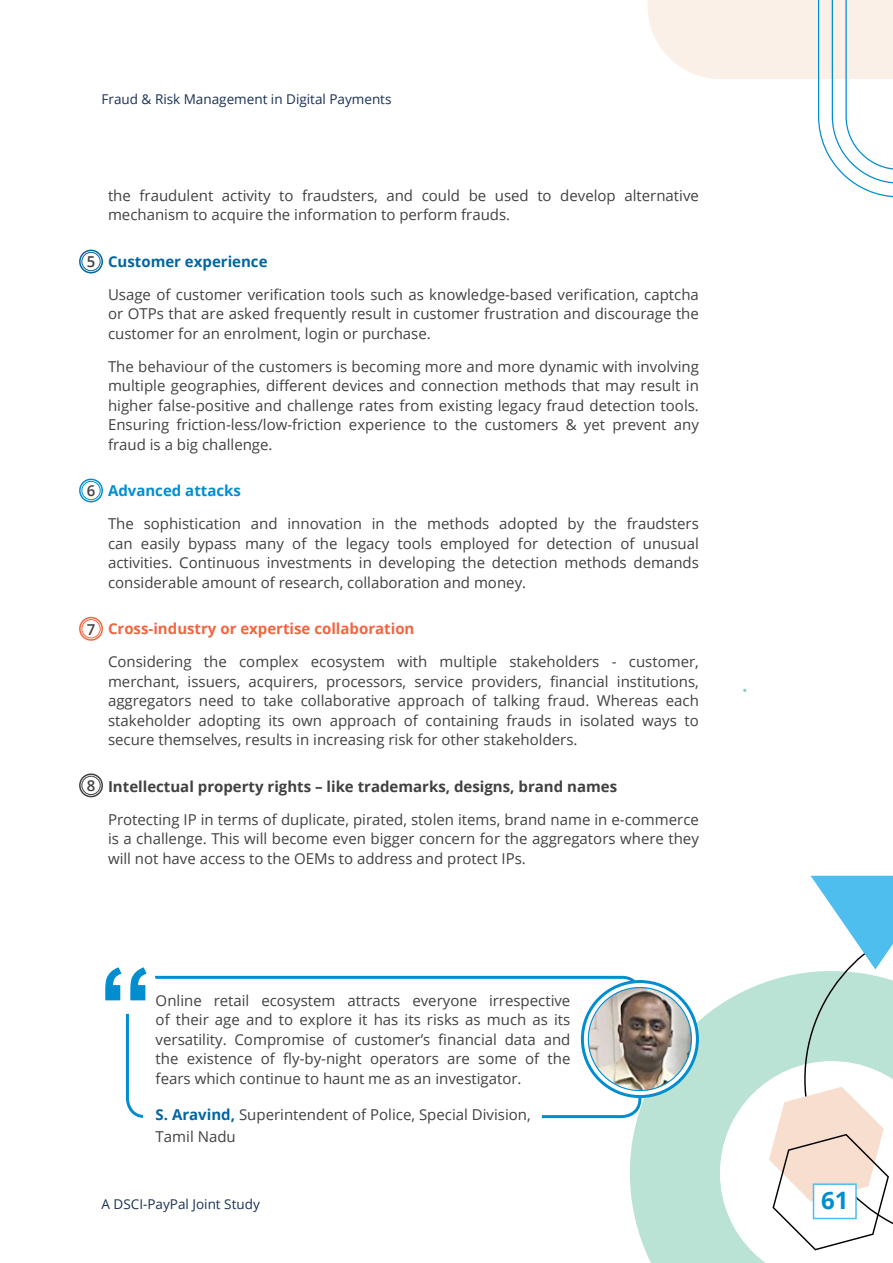
<style>
.page{position:relative;width:893px;height:1263px;background:#fff}
.page>*{position:absolute;margin:0;border:0;box-sizing:border-box;transform-origin:0 0}
.t1{font:700 24px "Open Sans";color:#008ed0}
.t2{font:15px/19.5px "Open Sans";color:#414042;text-align:justify}
.t3{font:700 15px "Open Sans";color:#414042}
.t4{font:700 15px "Open Sans";color:#f26541}
.t5{font:700 15px "Open Sans";color:#0066a2}
.t6{font:700 15px "Open Sans";color:#008ed0}
.t7{font:600 15px "Open Sans";color:#414042}
.t8{font:13.5px "Open Sans";color:#1a3153}
.s1{font-weight:700;color:#0066a2}
</style>
<div class="page">
<svg style="left:647px;top:0;width:246px;height:197px"></svg>
<svg style="left:630px;top:977px;width:187px;height:286px;fill:#bae3d6"></svg>
<svg style="left:769px;top:876px;width:124px;height:374px"></svg>
<div style="left:813px;top:1183px;width:44px;height:36px;background:#fff;border:2px solid #4dbeed"></div>
<div style="left:81px;top:252px;width:20px;height:19px;border:1px solid #0066a2;border-radius:50%"></div>
<div style="left:81px;top:481px;width:20px;height:19px;border:1px solid #008ed0;border-radius:50%"></div>
<div style="left:81px;top:619px;width:20px;height:19px;border:1px solid #f26541;border-radius:50%"></div>
<div style="left:81px;top:776px;width:20px;height:19px;border:1px solid #414042;border-radius:50%"></div>
<div style="left:79px;top:250px;width:24px;height:23px;border:2px solid #0066a2;border-radius:50%"></div>
<div style="left:79px;top:479px;width:24px;height:23px;border:2px solid #008ed0;border-radius:50%"></div>
<div style="left:79px;top:617px;width:24px;height:24px;border:2px solid #f26541;border-radius:50%"></div>
<div style="left:79px;top:773px;width:24px;height:24px;border:2px solid #414042;border-radius:50%"></div>
<div style="left:127px;top:977px;width:513px;height:139px;background:#fff;border-radius:18px"></div>
<div style="left:126px;top:976px;width:515px;height:142px;border:3px solid #008ed0;border-radius:18px"></div>
<div style="left:144px;top:1113px;width:398px;height:10px;background:#fff"></div>
<div style="left:96px;top:954px;width:60px;height:60px;background:#fff;border-radius:50%"></div>
<svg style="left:105px;top:967px;width:42px;height:33px"></svg>
<svg style="left:582px;top:981px;width:115px;height:115px"></svg>
<div style="left:581px;top:980px;width:118px;height:118px;border:3px solid #008ed0;border-radius:50%"></div>
<img style="left:588px;top:987px;width:103px;height:103px;border-radius:52px">
<p class="t8" style="left:102px;top:90px;width:291px">Fraud &amp; Risk Management in Digital Payments</p>
<p class="t7" style="left:87px;top:252px;width:10px">5</p>
<p class="t7" style="left:87px;top:480px;width:10px">6</p>
<p class="t7" style="left:87px;top:619px;width:10px">7</p>
<p class="t7" style="left:87px;top:775px;width:10px">8</p>
<p class="t2" style="left:108px;top:185px;width:592px">the fraudulent activity to fraudsters, and could be used to develop alternative mechanism to acquire the information to perform frauds.</p>
<p class="t5" style="left:108px;top:250px;width:161px">Customer experience</p>
<p class="t2" style="left:108px;top:284px;width:592px">Usage of customer verification tools such as knowledge-based verification, captcha or OTPs that are asked frequently result in customer frustration and discourage the customer for an enrolment, login or purchase.</p>
<p class="t2" style="left:108px;top:356px;width:592px">The behaviour of the customers is becoming more and more dynamic with involving multiple geographies, different devices and connection methods that may result in higher false-positive and challenge rates from existing legacy fraud detection tools.<br>Ensuring friction-less/low-friction experience to the customers &amp; yet prevent any fraud is a big challenge.</p>
<p class="t6" style="left:108px;top:480px;width:134px">Advanced attacks</p>
<p class="t2" style="left:108px;top:513px;width:592px">The sophistication and innovation in the methods adopted by the fraudsters can easily bypass many of the legacy tools employed for detection of unusual activities. Continuous investments in developing the detection methods demands considerable amount of research, collaboration and money.</p>
<p class="t4" style="left:108px;top:618px;width:308px">Cross-industry or expertise collaboration</p>
<p class="t2" style="left:108px;top:651px;width:592px">Considering the complex ecosystem with multiple stakeholders - customer, merchant, issuers, acquirers, processors, service providers, financial institutions, aggregators need to take collaborative approach of talking fraud. Whereas each stakeholder adopting its own approach of containing frauds in isolated ways to secure themselves, results in increasing risk for other stakeholders.</p>
<p class="t3" style="left:108px;top:775px;width:511px">Intellectual property rights – like trademarks, designs, brand names</p>
<p class="t2" style="left:108px;top:809px;width:592px">Protecting IP in terms of duplicate, pirated, stolen items, brand name in e-commerce is a challenge. This will become even bigger concern for the aggregators where they will not have access to the OEMs to address and protect IPs.</p>
<p class="t2" style="left:156px;top:990px;width:416px">Online retail ecosystem attracts everyone irrespective of their age and to explore it has its risks as much as its versatility. Compromise of customer’s financial data and the existence of fly-by-night operators are some of the fears which continue to haunt me as an investigator.</p>
<p class="t2" style="left:156px;top:1103px;width:377px;line-height:22.5px"><span class="s1">S. Aravind,</span> Superintendent of Police, Special Division,<br>Tamil Nadu</p>
<p class="t8" style="left:102px;top:1195px;width:160px">A DSCI-PayPal Joint Study</p>
<h1 class="t1" style="left:821px;top:1183px;width:29px">61</h1>
</div>
